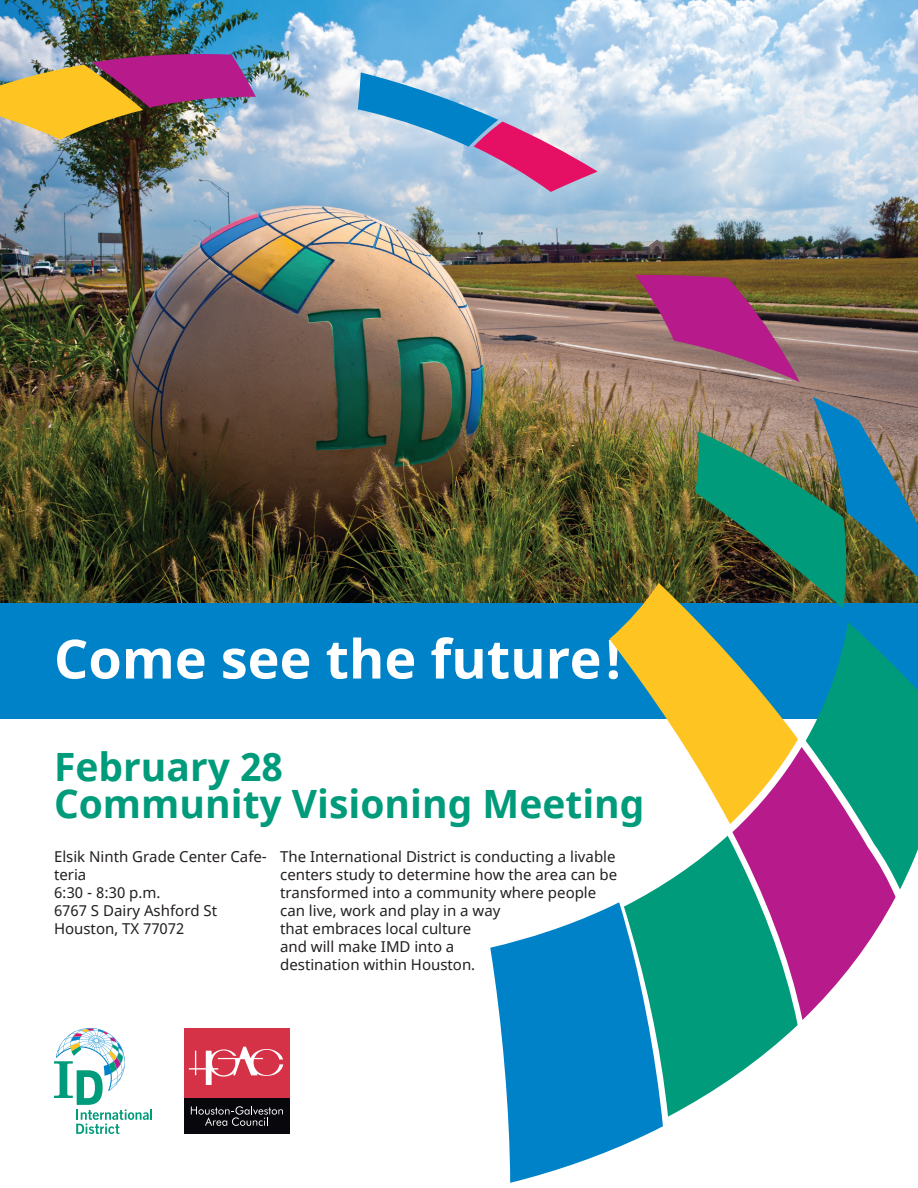
<style>
.page{position:relative;width:918px;height:1188px;background:#fff}
.page>*{position:absolute;margin:0;border:0;box-sizing:border-box;transform-origin:0 0}
.t1{font:700 54px "Noto Sans";color:#fff}
.t2{font:700 39px/37.5px "Noto Sans";color:#009b7a}
.t3{font:15px/18px "Noto Sans";color:#231f20}
</style>
<div class="page">
<div style="left:0;top:586px;width:918px;height:133px;background:#0082c8"></div>
<img style="left:0;top:0;width:918px;height:602px">
<svg style="left:633px;top:836px;width:165px;height:281px;fill:#009b7a"></svg>
<svg style="left:609px;top:583px;width:189px;height:241px"></svg>
<svg style="left:635px;top:275px;width:165px;height:107px;background:#9f4c73"></svg>
<svg style="left:806px;top:622px;width:112px;height:267px"></svg>
<svg style="left:732px;top:747px;width:164px;height:273px"></svg>
<img style="left:0;top:53px;width:256px;height:87px">
<svg style="left:358px;top:72px;width:240px;height:120px;background:#a6aed1"></svg>
<svg style="left:490px;top:902px;width:173px;height:281px;fill:#0082c8"></svg>
<img style="left:695px;top:397px;width:223px;height:211px">
<div style="left:184px;top:1028px;width:106px;height:106px;background:#d63247"></div>
<div style="left:184px;top:1099px;width:106px;height:35px;background:#08070b"></div>
<svg style="left:189px;top:1047px;width:94px;height:38px"></svg>
<svg style="left:191px;top:1106px;width:92px;height:20px"></svg>
<svg style="left:54px;top:1028px;width:98px;height:106px"></svg>
<h1 class="t1" style="left:54px;top:621px;width:571px">Come see the future!</h1>
<h2 class="t2" style="left:54px;top:749px;width:592px">February 28<br>Community Visioning Meeting</h2>
<p class="t3" style="left:280px;top:848px;width:339px">The International District is conducting a livable centers study to determine how the area can be transformed into a community where people can live, work and play in a way<br>that embraces local culture<br>and will make IMD into a<br>destination within Houston.</p>
<p class="t3" style="left:54px;top:848px;width:215px">Elsik Ninth Grade Center Cafe&shy;teria<br>6:30 - 8:30 p.m.<br>6767 S Dairy Ashford St<br>Houston, TX 77072</p>
</div>
